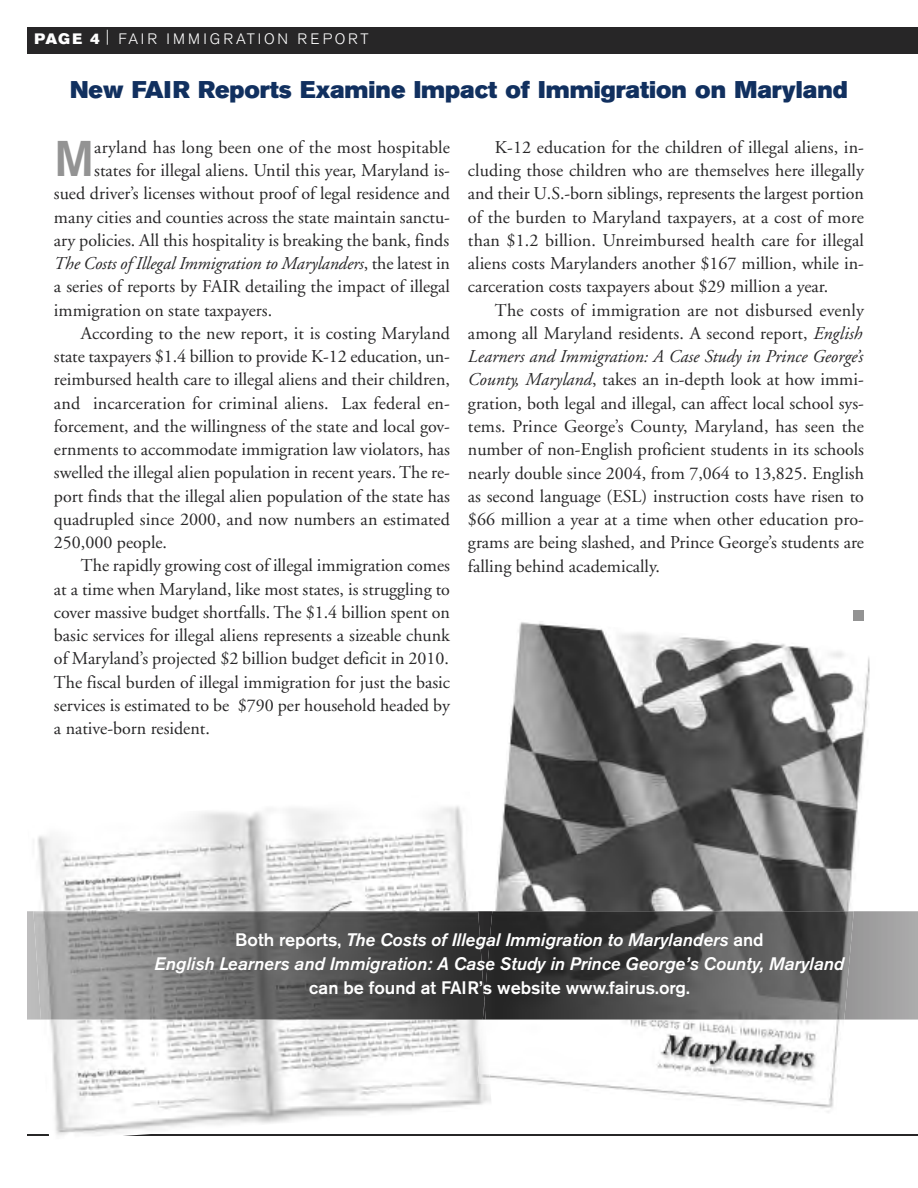
<style>
.page{position:relative;width:918px;height:1188px;background:#fff}
.page>*{position:absolute;margin:0;border:0;box-sizing:border-box;transform-origin:0 0}
.t1{font:500 49.65px "Akzidenz Grotesk BE";color:#939393}
.t2{font:24px "Akzidenz Grotesk BE Super";color:#11305f}
.t3{font:18px/23.2px "Adobe Garamond";color:#272627;text-align:justify}
.t4{font:italic 500 18px/24px "Akzidenz Grotesk BE";color:#fff;text-align:center}
.t5{font:italic 18px "Adobe Garamond";letter-spacing:-.005em;color:#272627}
.t6{font:500 18px "Akzidenz Grotesk BE";color:#fff}
.t7{font:300 15px "Akzidenz Grotesk BE";letter-spacing:.195em;color:#fff}
.s1{font-family:"Akzidenz Grotesk BE Super";font-weight:400}
.s2{font-style:italic}
.s3{font-style:normal}
</style>
<div class="page">
<hr style="left:27px;top:1134px;width:891px;height:2px;background:#272627">
<img style="left:38px;top:806px;width:448px;height:330px">
<div style="left:27px;top:27px;width:837px;height:27px;background:#272627"></div>
<div style="left:848px;top:27px;width:70px;height:27px;background:#272627"></div>
<div style="left:853px;top:610px;width:11px;height:11px;background:#939393"></div>
<img style="left:486px;top:622px;width:384px;height:490px">
<img style="left:477px;top:1020px;width:13px;height:64px">
<img style="left:27px;top:911px;width:891px;height:109px">
<img style="left:33px;top:911px;width:821px;height:109px">
<img style="left:483px;top:1001px;width:3px;height:19px">
<p class="t7" style="left:34px;top:32px;width:336px"><span class="s1">PAGE 4</span> | FAIR IMMIGRATION REPORT</p>
<h2 class="t2" style="left:70px;top:80px;width:779px">New FAIR Reports Examine Impact of Immigration on Maryland</h2>
<h1 class="t1" style="left:54px;top:141px;width:42px">M</h1>
<p class="t3" style="left:94px;top:137px;width:357px">aryland has long been one of the most hospitable</p>
<p class="t3" style="left:468px;top:137px;width:398px;text-indent:27px">K-12 education for the children of illegal aliens, in&shy;cluding those children who are themselves here illegally and their U.S.-born siblings, represents the largest portion of the burden to Maryland taxpayers, at a cost of more than $1.2 billion. Unreimbursed health care for illegal aliens costs Marylanders another $167 million, while in&shy;carceration costs taxpayers about $29 million a year.</p>
<p class="t3" style="left:468px;top:300px;width:398px;text-indent:27px">The costs of immigration are not disbursed evenly among all Maryland residents. A second report, <span class="s2">English Learners and Immigration: A Case Study in Prince George’s County, Maryland</span>, takes an in-depth look at how immi&shy;gration, both legal and illegal, can affect local school sys&shy;tems. Prince George’s County, Maryland, has seen the number of non-English proficient students in its schools nearly double since 2004, from 7,064 to 13,825. English as second language (ESL) instruction costs have risen to $66 million a year at a time when other education pro&shy;grams are being slashed, and Prince George’s students are falling behind academically.</p>
<p class="t3" style="left:94px;top:160px;width:357px">states for illegal aliens. Until this year, Maryland is-</p>
<p class="t3" style="left:54px;top:184px;width:397px">sued driver’s licenses without proof of legal residence and</p>
<p class="t3" style="left:54px;top:207px;width:398px">many cities and counties across the state maintain sanctu-</p>
<p class="t3" style="left:54px;top:230px;width:397px">ary policies. All this hospitality is breaking the bank, finds</p>
<p class="t5" style="left:54px;top:256px;width:398px">The Costs of Illegal Immigration to Marylanders<span class="s3">, the latest in</span></p>
<p class="t3" style="left:54px;top:277px;width:398px">a series of reports by FAIR detailing the impact of illegal</p>
<p class="t3" style="left:54px;top:300px;width:220px">immigration on state taxpayers.</p>
<p class="t3" style="left:81px;top:323px;width:370px">According to the new report, it is costing Maryland</p>
<p class="t3" style="left:54px;top:346px;width:397px">state taxpayers $1.4 billion to provide K-12 education, un-</p>
<p class="t3" style="left:54px;top:370px;width:397px">reimbursed health care to illegal aliens and their children,</p>
<p class="t3" style="left:54px;top:393px;width:398px">and incarceration for criminal aliens. Lax federal en-</p>
<p class="t3" style="left:54px;top:416px;width:398px">forcement, and the willingness of the state and local gov-</p>
<p class="t3" style="left:54px;top:439px;width:398px">ernments to accommodate immigration law violators, has</p>
<p class="t3" style="left:54px;top:463px;width:397px">swelled the illegal alien population in recent years. The re-</p>
<p class="t3" style="left:54px;top:486px;width:398px">port finds that the illegal alien population of the state has</p>
<p class="t3" style="left:54px;top:509px;width:397px">quadrupled since 2000, and now numbers an estimated</p>
<p class="t3" style="left:54px;top:532px;width:115px">250,000 people.</p>
<p class="t3" style="left:81px;top:556px;width:370px">The rapidly growing cost of illegal immigration comes</p>
<p class="t3" style="left:54px;top:579px;width:397px">at a time when Maryland, like most states, is struggling to</p>
<p class="t3" style="left:54px;top:602px;width:398px">cover massive budget shortfalls. The $1.4 billion spent on</p>
<p class="t3" style="left:54px;top:625px;width:397px">basic services for illegal aliens represents a sizeable chunk</p>
<p class="t3" style="left:54px;top:649px;width:397px">of Maryland’s projected $2 billion budget deficit in 2010.</p>
<p class="t3" style="left:54px;top:672px;width:397px">The fiscal burden of illegal immigration for just the basic</p>
<p class="t3" style="left:54px;top:695px;width:398px">services is estimated to be $790 per household headed by</p>
<p class="t3" style="left:54px;top:718px;width:157px">a native-born resident.</p>
<p class="t4" style="left:155px;top:929px;width:691px"><span class="s3">Both reports,</span> The Costs of Illegal Immigration to Marylanders <span class="s3">and<br></span>English Learners and Immigration: A Case Study in Prince George’s County, Maryland</p>
<p class="t6" style="left:309px;top:981px;width:382px">can be found at FAIR’s website www.fairus.org.</p>
</div>
